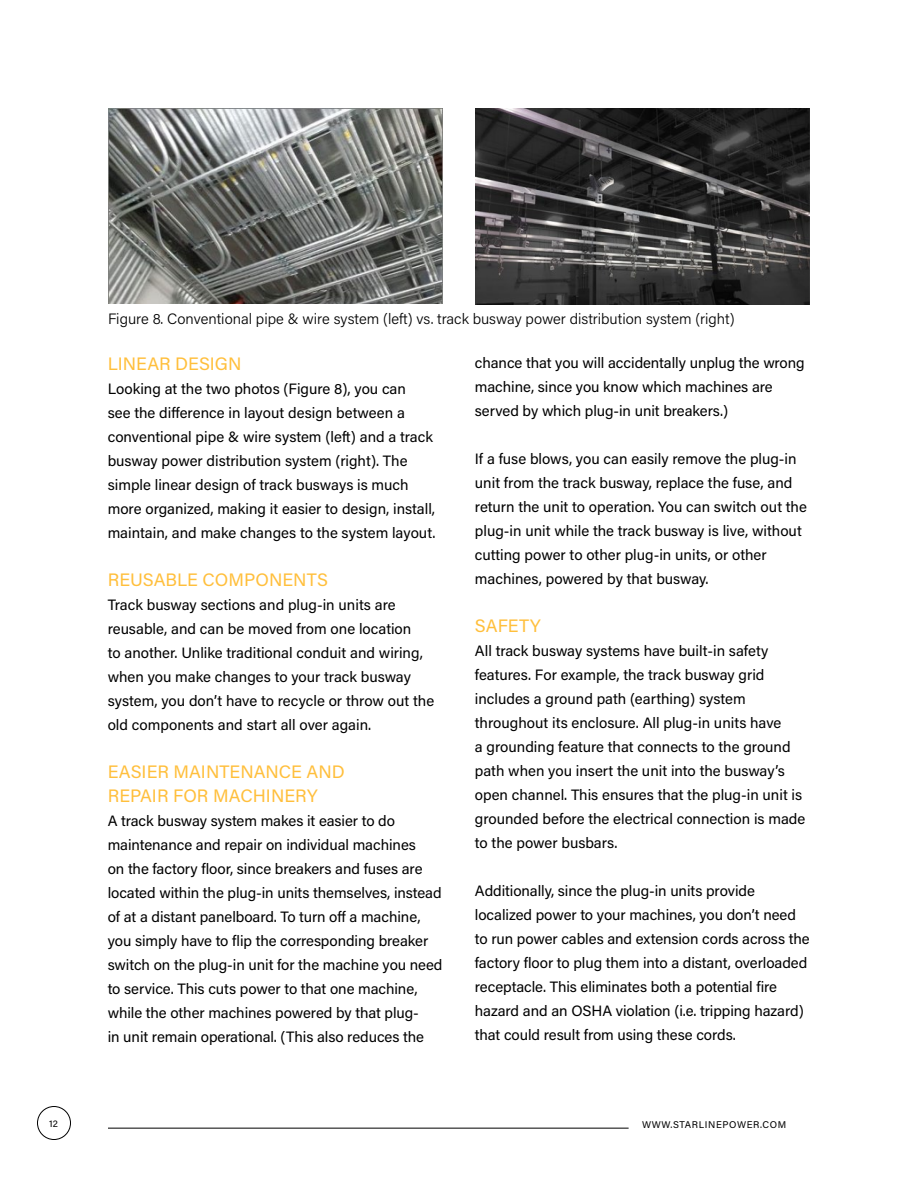
<style>
.page{position:relative;width:918px;height:1188px;background:#fff}
.page>*{position:absolute;margin:0;border:0;box-sizing:border-box;transform-origin:0 0}
.t1{font:18px/24px "Acumin Pro";color:#ffbf3c}
.t2{font:15px/24px "Acumin Pro";letter-spacing:-.005em;color:#000}
.t3{font:300 15px "Acumin Pro";color:#000}
.t4{font:9.75px "Acumin Pro";letter-spacing:.06em;color:#000}
</style>
<div class="page">
<img style="left:108px;top:108px;width:335px;height:196px">
<img style="left:475px;top:109px;width:335px;height:196px">
<hr style="left:108px;top:1128px;width:521px;height:1px;background:#000">
<div style="left:37px;top:1106px;width:34px;height:34px;border:1px solid #000;border-radius:50%"></div>
<p class="t3" style="left:108px;top:308px;width:628px">Figure 8. Conventional pipe &amp; wire system (left) vs. track busway power distribution system (right)</p>
<p class="t1" style="left:108px;top:351px;width:135px">LINEAR DESIGN</p>
<p class="t2" style="left:108px;top:376px;width:329px">Looking at the two photos (Figure 8), you can<br>see the difference in layout design between a conventional pipe &amp; wire system (left) and a track busway power distribution system (right). The simple linear design of track busways is much more organized, making it easier to design, install, maintain, and make changes to the system layout.</p>
<p class="t1" style="left:108px;top:567px;width:222px">REUSABLE COMPONENTS</p>
<p class="t2" style="left:108px;top:592px;width:328px">Track busway sections and plug-in units are reusable, and can be moved from one location<br>to another. Unlike traditional conduit and wiring, when you make changes to your track busway system, you don’t have to recycle or throw out the old components and start all over again.</p>
<p class="t1" style="left:108px;top:759px;width:239px">EASIER MAINTENANCE AND<br>REPAIR FOR MACHINERY</p>
<p class="t2" style="left:108px;top:808px;width:336px">A track busway system makes it easier to do maintenance and repair on individual machines<br>on the factory floor, since breakers and fuses are located within the plug-in units themselves, instead of at a distant panelboard. To turn off a machine, you simply have to flip the corresponding breaker switch on the plug-in unit for the machine you need to service. This cuts power to that one machine, while the other machines powered by that plug-<br>in unit remain operational. (This also reduces the</p>
<p class="t2" style="left:475px;top:350px;width:331px">chance that you will accidentally unplug the wrong machine, since you know which machines are served by which plug-in unit breakers.)</p>
<p class="t2" style="left:475px;top:446px;width:334px">If a fuse blows, you can easily remove the plug-in unit from the track busway, replace the fuse, and return the unit to operation. You can switch out the plug-in unit while the track busway is live, without cutting power to other plug-in units, or other machines, powered by that busway.</p>
<p class="t1" style="left:475px;top:613px;width:68px">SAFETY</p>
<p class="t2" style="left:475px;top:638px;width:332px">All track busway systems have built-in safety features. For example, the track busway grid includes a ground path (earthing) system throughout its enclosure. All plug-in units have<br>a grounding feature that connects to the ground path when you insert the unit into the busway’s open channel. This ensures that the plug-in unit is grounded before the electrical connection is made to the power busbars.</p>
<p class="t2" style="left:475px;top:878px;width:336px">Additionally, since the plug-in units provide localized power to your machines, you don’t need to run power cables and extension cords across the factory floor to plug them into a distant, overloaded receptacle. This eliminates both a potential fire hazard and an OSHA violation (i.e. tripping hazard) that could result from using these cords.</p>
<p class="t4" style="left:49px;top:1116px;width:10px">12</p>
<p class="t4" style="left:642px;top:1118px;width:146px">WWW.STARLINEPOWER.COM</p>
</div>
